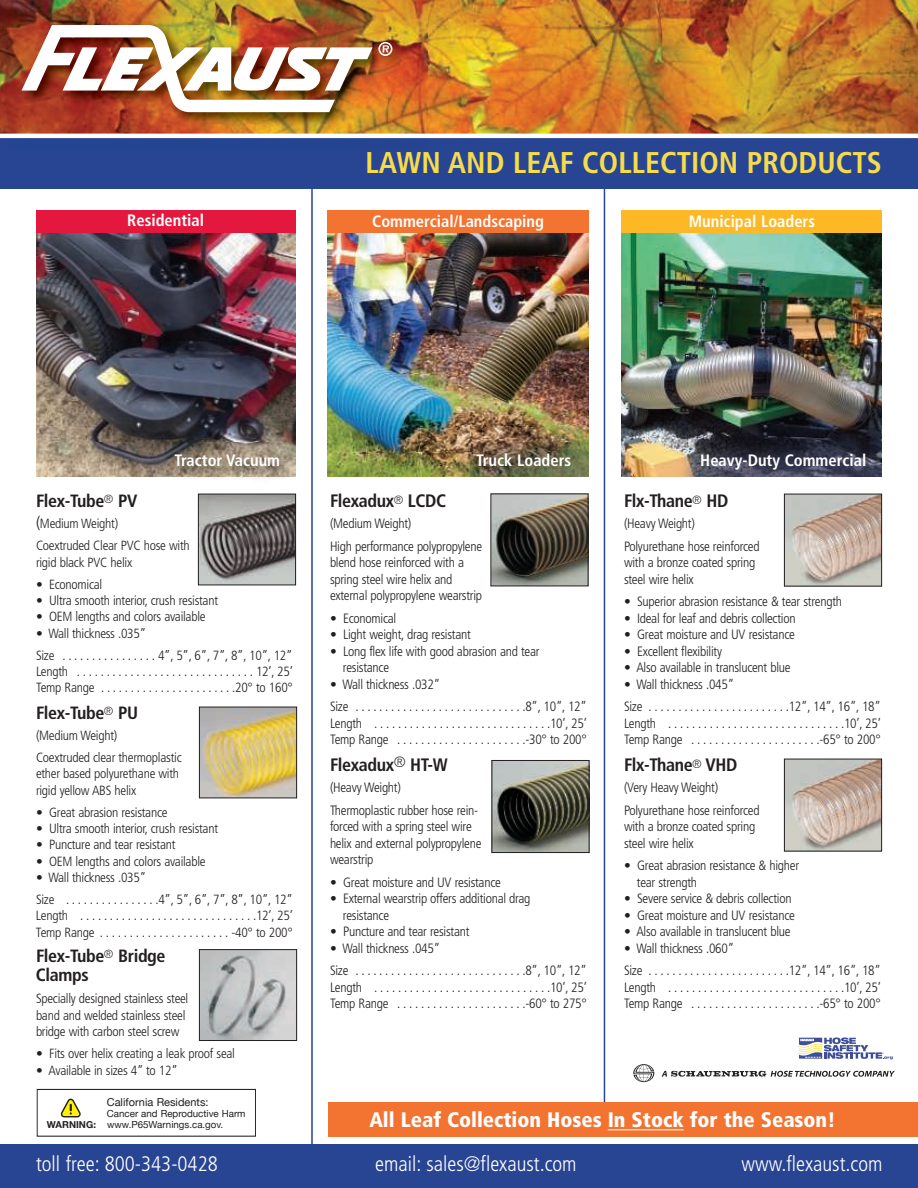
<style>
.page{position:relative;width:918px;height:1188px;background:#fff}
.page>*{position:absolute;margin:0;border:0;box-sizing:border-box;transform-origin:0 0}
.t1{font:700 condensed 30px "Frutiger";color:#f6dc4b}
.t2{font:300 condensed 21px "Frutiger";color:#fff}
.t3{font:900 condensed 21px "Frutiger";color:#fff}
.t4{font:700 condensed 18px "Frutiger";letter-spacing:-.02em;color:#231f20}
.t5{font:700 condensed 17.7px/19.2px "Frutiger";letter-spacing:-.02em;color:#231f20}
.t6{font:700 condensed 16.5px "Frutiger";color:#fff}
.t7{font:300 condensed 13.5px/16.5px "Frutiger";letter-spacing:-.02em;color:#231f20}
.t8{font:300 condensed 13.35px/16.4px "Frutiger";letter-spacing:-.02em;color:#231f20}
.t9{font:10.95px "Helvetica Neue";color:#231f20}
.t10{font:9.75px/10.6px "Helvetica Neue";color:#231f20}
.t11{font:700 9.6px "Helvetica Neue";color:#231f20}
.t12{font:900 expanded 1.8px "Helvetica Neue";letter-spacing:.54em;color:#fff}
.s1{font-size:16.35px}
</style>
<div class="page">
<img style="left:0;top:0;width:918px;height:134px">
<div style="left:0;top:135px;width:918px;height:54px;background:#284593"></div>
<img style="left:36px;top:233px;width:259px;height:209px">
<img style="left:327px;top:233px;width:262px;height:244px">
<img style="left:622px;top:233px;width:260px;height:244px">
<img style="left:200px;top:496px;width:94px;height:87px">
<div style="left:198px;top:494px;width:98px;height:91px;border:1px solid #231f20"></div>
<img style="left:201px;top:951px;width:94px;height:88px">
<div style="left:199px;top:949px;width:98px;height:92px;border:1px solid #231f20"></div>
<img style="left:492px;top:496px;width:94px;height:88px">
<div style="left:490px;top:494px;width:98px;height:92px;border:1px solid #231f20"></div>
<img style="left:494px;top:762px;width:94px;height:89px">
<div style="left:492px;top:760px;width:98px;height:93px;border:1px solid #231f20"></div>
<img style="left:786px;top:496px;width:94px;height:88px">
<div style="left:784px;top:494px;width:98px;height:92px;border:1px solid #231f20"></div>
<img style="left:786px;top:761px;width:94px;height:88px">
<div style="left:784px;top:759px;width:98px;height:92px;border:1px solid #231f20"></div>
<img style="left:201px;top:709px;width:94px;height:87px">
<div style="left:199px;top:707px;width:98px;height:91px;border:1px solid #231f20"></div>
<div style="left:36px;top:210px;width:259px;height:23px;background:#e4183e"></div>
<img style="left:189px;top:442px;width:107px;height:36px">
<img style="left:36px;top:442px;width:259px;height:35px">
<div style="left:327px;top:210px;width:262px;height:23px;background:#f37331"></div>
<div style="left:622px;top:210px;width:260px;height:23px;background:#fcb825"></div>
<hr style="left:311px;top:178px;width:2px;height:970px;background:#284593">
<hr style="left:604px;top:179px;width:1px;height:926px;background:#284593">
<svg style="left:662px;top:1071px;width:233px;height:6px"></svg>
<svg style="left:633px;top:1064px;width:21px;height:18px"></svg>
<svg style="left:799px;top:1038px;width:94px;height:21px"></svg>
<div style="left:0;top:1144px;width:918px;height:44px;background:#284593"></div>
<img style="left:7px;top:0;width:420px;height:139px">
<img style="left:21px;top:25px;width:371px;height:87px">
<hr style="left:0;top:134px;width:918px;height:4px;background:#fff">
<svg style="left:61px;top:1099px;width:20px;height:18px"></svg>
<div style="left:37px;top:1089px;width:219px;height:48px;border:1px solid #231f20"></div>
<div style="left:328px;top:1102px;width:590px;height:35px;background:#f37331"></div>
<hr style="left:608px;top:1129px;width:76px;height:1px;background:#fff">
<p class="t6" style="left:127px;top:214px;width:78px">Residential</p>
<h1 class="t1" style="left:365px;top:151px;width:518px">LAWN AND LEAF COLLECTION PRODUCTS</h1>
<p class="t6" style="left:372px;top:214px;width:173px">Commercial/Landscaping</p>
<p class="t6" style="left:689px;top:214px;width:128px">Municipal Loaders</p>
<p class="t6" style="left:174px;top:453px;width:107px">Tractor Vacuum</p>
<p class="t6" style="left:476px;top:453px;width:97px">Truck Loaders</p>
<p class="t6" style="left:700px;top:453px;width:168px">Heavy-Duty Commercial</p>
<h3 class="t5" style="left:36px;top:493px;width:103px">Flex-Tube<sup>®</sup> PV</h3>
<p class="t8" style="left:36px;top:513px;width:155px;line-height:22.2px"><span class="s1">(</span>Medium Weight)<br>Coextruded Clear PVC hose with</p>
<p class="t8" style="left:36px;top:555px;width:98px">rigid black PVC helix</p>
<p class="t8" style="left:36px;top:577px;width:68px">• Economical</p>
<p class="t8" style="left:36px;top:593px;width:184px">• Ultra smooth interior, crush resistant</p>
<p class="t8" style="left:36px;top:610px;width:171px">• OEM lengths and colors available</p>
<p class="t8" style="left:36px;top:623px;width:258px;line-height:22.2px">• Wall thickness .035”<br>Size . . . . . . . . . . . . . . . . 4”, 5”, 6”, 7”, 8”, 10”, 12”</p>
<p class="t8" style="left:36px;top:664px;width:258px">Length . . . . . . . . . . . . . . . . . . . . . . . . . . . . . . 12’, 25’<br>Temp Range . . . . . . . . . . . . . . . . . . . . . . .20° to 160°</p>
<h3 class="t5" style="left:36px;top:705px;width:104px">Flex-Tube<sup>®</sup> PU</h3>
<p class="t8" style="left:36px;top:725px;width:147px;line-height:22.2px">(Medium Weight)<br>Coextruded clear thermoplastic</p>
<p class="t8" style="left:36px;top:767px;width:145px">ether based polyurethane with rigid yellow ABS helix</p>
<p class="t8" style="left:36px;top:805px;width:133px">• Great abrasion resistance</p>
<p class="t8" style="left:36px;top:821px;width:184px">• Ultra smooth interior, crush resistant</p>
<p class="t8" style="left:36px;top:838px;width:141px">• Puncture and tear resistant</p>
<p class="t8" style="left:36px;top:854px;width:171px">• OEM lengths and colors available</p>
<p class="t8" style="left:36px;top:867px;width:258px;line-height:22.2px">• Wall thickness .035”<br>Size . . . . . . . . . . . . . . . .4”, 5”, 6”, 7”, 8”, 10”, 12”</p>
<p class="t8" style="left:36px;top:909px;width:258px">Length . . . . . . . . . . . . . . . . . . . . . . . . . . . . . .12’, 25’<br>Temp Range . . . . . . . . . . . . . . . . . . . . . . -40° to 200°</p>
<h3 class="t5" style="left:36px;top:948px;width:131px">Flex-Tube<sup>®</sup> Bridge<br>Clamps</h3>
<p class="t8" style="left:36px;top:992px;width:154px">Specially designed stainless steel band and welded stainless steel bridge with carbon steel screw</p>
<p class="t8" style="left:36px;top:1046px;width:200px">• Fits over helix creating a leak proof seal</p>
<p class="t8" style="left:36px;top:1063px;width:143px">• Available in sizes 4” to 12”</p>
<p class="t9" style="left:107px;top:1094px;width:103px">California Residents:</p>
<h3 class="t4" style="left:330px;top:494px;width:118px">Flexadux<sup>®</sup> LCDC</h3>
<p class="t7" style="left:330px;top:514px;width:154px;line-height:22.5px">(Medium Weight)<br>High performance polypropylene</p>
<p class="t7" style="left:330px;top:556px;width:154px">blend hose reinforced with a spring steel wire helix and external polypropylene wearstrip</p>
<p class="t7" style="left:330px;top:611px;width:68px">• Economical</p>
<p class="t7" style="left:330px;top:628px;width:142px">• Light weight, drag resistant</p>
<p class="t7" style="left:343px;top:644px;width:198px;text-indent:-13px">• Long flex life with good abrasion and tear resistance</p>
<p class="t7" style="left:330px;top:674px;width:258px;line-height:22.5px">• Wall thickness .032”<br>Size . . . . . . . . . . . . . . . . . . . . . . . . . . . . .8”, 10”, 12”</p>
<p class="t7" style="left:330px;top:716px;width:258px">Length . . . . . . . . . . . . . . . . . . . . . . . . . . . . . .10’, 25’<br>Temp Range . . . . . . . . . . . . . . . . . . . . . .-30° to 200°</p>
<h3 class="t4" style="left:330px;top:758px;width:119px">Flexadux<sup>®</sup> HT-W</h3>
<p class="t7" style="left:330px;top:778px;width:150px;line-height:22.5px">(Heavy Weight)<br>Thermoplastic rubber hose rein-</p>
<p class="t7" style="left:330px;top:820px;width:153px">forced with a spring steel wire helix and external polypropylene wearstrip</p>
<p class="t7" style="left:330px;top:875px;width:172px">• Great moisture and UV resistance</p>
<p class="t7" style="left:343px;top:892px;width:189px;text-indent:-13px">• External wearstrip offers additional drag resistance</p>
<p class="t7" style="left:330px;top:925px;width:141px">• Puncture and tear resistant</p>
<p class="t7" style="left:330px;top:938px;width:258px;line-height:22.5px">• Wall thickness .045”<br>Size . . . . . . . . . . . . . . . . . . . . . . . . . . . . .8”, 10”, 12”</p>
<p class="t7" style="left:330px;top:980px;width:258px">Length . . . . . . . . . . . . . . . . . . . . . . . . . . . . . .10’, 25’<br>Temp Range . . . . . . . . . . . . . . . . . . . . . .-60° to 275°</p>
<h3 class="t4" style="left:624px;top:494px;width:106px">Flx-Thane<sup>®</sup> HD</h3>
<p class="t7" style="left:624px;top:514px;width:137px;line-height:22.5px">(Heavy Weight)<br>Polyurethane hose reinforced</p>
<p class="t7" style="left:624px;top:556px;width:133px">with a bronze coated spring steel wire helix</p>
<p class="t7" style="left:624px;top:595px;width:220px">• Superior abrasion resistance &amp; tear strength</p>
<p class="t7" style="left:624px;top:611px;width:173px">• Ideal for leaf and debris collection</p>
<p class="t7" style="left:624px;top:628px;width:172px">• Great moisture and UV resistance</p>
<p class="t7" style="left:624px;top:644px;width:100px">• Excellent flexibility</p>
<p class="t7" style="left:624px;top:661px;width:168px">• Also available in translucent blue</p>
<p class="t7" style="left:624px;top:674px;width:258px;line-height:22.5px">• Wall thickness .045”<br>Size . . . . . . . . . . . . . . . . . . . . . . . .12”, 14”, 16”, 18”</p>
<p class="t7" style="left:624px;top:716px;width:258px">Length . . . . . . . . . . . . . . . . . . . . . . . . . . . . . .10’, 25’<br>Temp Range . . . . . . . . . . . . . . . . . . . . . .-65° to 200°</p>
<h3 class="t4" style="left:624px;top:758px;width:115px">Flx-Thane<sup>®</sup> VHD</h3>
<p class="t7" style="left:624px;top:778px;width:137px;line-height:22.5px">(Very Heavy Weight)<br>Polyurethane hose reinforced</p>
<p class="t7" style="left:624px;top:820px;width:133px">with a bronze coated spring steel wire helix</p>
<p class="t7" style="left:637px;top:859px;width:164px;text-indent:-13px">• Great abrasion resistance &amp; higher tear strength</p>
<p class="t7" style="left:624px;top:892px;width:169px">• Severe service &amp; debris collection</p>
<p class="t7" style="left:624px;top:908px;width:172px">• Great moisture and UV resistance</p>
<p class="t7" style="left:624px;top:925px;width:168px">• Also available in translucent blue</p>
<p class="t7" style="left:624px;top:938px;width:258px;line-height:22.5px">• Wall thickness .060”<br>Size . . . . . . . . . . . . . . . . . . . . . . . .12”, 14”, 16”, 18”</p>
<p class="t7" style="left:624px;top:980px;width:258px">Length . . . . . . . . . . . . . . . . . . . . . . . . . . . . . .10’, 25’<br>Temp Range . . . . . . . . . . . . . . . . . . . . . .-65° to 200°</p>
<p class="t12" style="left:805px;top:1057px;width:17px">MEMBER</p>
<p class="t11" style="left:47px;top:1117px;width:51px">WARNING:</p>
<p class="t10" style="left:107px;top:1109px;width:140px">Cancer and Reproductive Harm www.P65Warnings.ca.gov.</p>
<h2 class="t3" style="left:369px;top:1111px;width:468px">All Leaf Collection Hoses In Stock for the Season!</h2>
<h2 class="t2" style="left:36px;top:1155px;width:183px">toll free: 800-343-0428</h2>
<h2 class="t2" style="left:375px;top:1155px;width:203px">email: sales@flexaust.com</h2>
<h2 class="t2" style="left:741px;top:1155px;width:142px">www.flexaust.com</h2>
</div>
